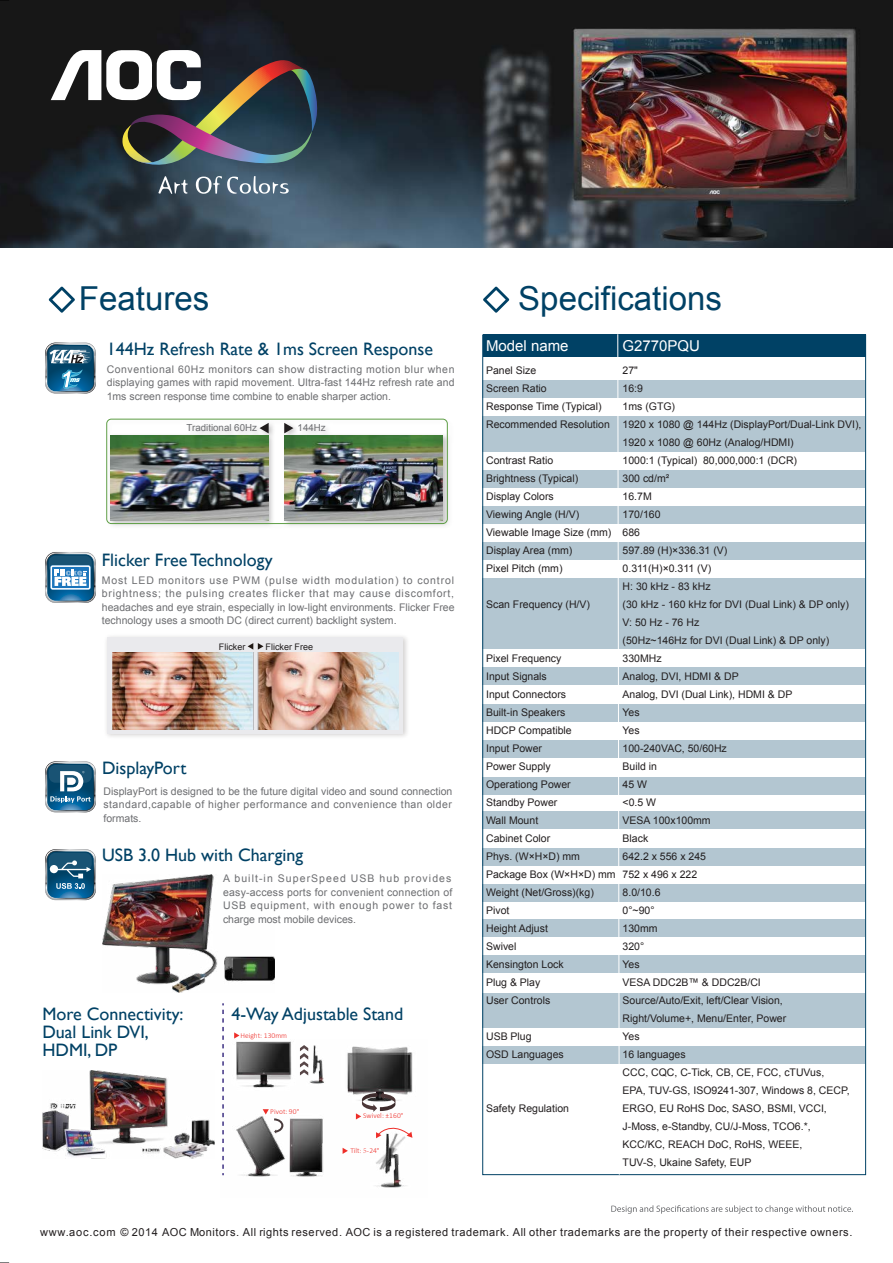
<style>
.page{position:relative;width:893px;height:1263px;background:#fff}
.page>*{position:absolute;margin:0;border:0;box-sizing:border-box;transform-origin:0 0}
.t1{font:33px "Arial";color:#004165}
.t2{font:18px/18px "Gill Sans";color:#004165}
.t3{font:15px "Arial";color:#fff}
.t4{font:11.1px "Arial";letter-spacing:.05em;color:#221e1f}
.t5{font:10.5px/18px "Arial";color:#221e1f}
.t6{font:10.5px/13.5px "Arial";color:#6d6e71;text-align:justify}
.t7{font:9.75px "Arial";color:#6d6e71}
.t8{font:9px "Arial";color:#221e1f}
.t9{font:300 7.5px "Calibri";color:#ee2e29}
.s1{font-family:"Adobe Song Std"}
</style>
<div class="page">
<img style="left:222px;top:1041px;width:191px;height:147px">
<div style="left:483px;top:335px;width:383px;height:22px;background:#004165"></div>
<div style="left:483px;top:380px;width:382px;height:18px;background:#b3c6d1"></div>
<div style="left:483px;top:470px;width:382px;height:17px;background:#b3c6d1"></div>
<div style="left:483px;top:506px;width:382px;height:17px;background:#b3c6d1"></div>
<div style="left:483px;top:542px;width:382px;height:17px;background:#b3c6d1"></div>
<div style="left:483px;top:668px;width:382px;height:17px;background:#b3c6d1"></div>
<div style="left:483px;top:704px;width:382px;height:17px;background:#b3c6d1"></div>
<div style="left:483px;top:740px;width:382px;height:18px;background:#b3c6d1"></div>
<div style="left:483px;top:777px;width:382px;height:17px;background:#b3c6d1"></div>
<div style="left:483px;top:812px;width:382px;height:17px;background:#b3c6d1"></div>
<div style="left:483px;top:848px;width:382px;height:17px;background:#b3c6d1"></div>
<div style="left:483px;top:884px;width:382px;height:18px;background:#b3c6d1"></div>
<div style="left:483px;top:919px;width:382px;height:18px;background:#b3c6d1"></div>
<div style="left:483px;top:956px;width:382px;height:17px;background:#b3c6d1"></div>
<div style="left:483px;top:1046px;width:382px;height:18px;background:#b3c6d1"></div>
<div style="left:483px;top:993px;width:382px;height:34px;background:#b3c6d1"></div>
<div style="left:483px;top:578px;width:382px;height:70px;background:#b3c6d1"></div>
<div style="left:483px;top:416px;width:382px;height:36px;background:#b3c6d1"></div>
<img style="left:0;top:0;width:893px;height:247px">
<svg style="left:51px;top:50px;width:270px;height:118px;background:#545457"></svg>
<svg style="left:158px;top:176px;width:30px;height:18px"></svg>
<svg style="left:196px;top:176px;width:93px;height:18px;background:#738695"></svg>
<img style="left:106px;top:418px;width:343px;height:108px">
<svg style="left:259px;top:423px;width:10px;height:10px"></svg>
<svg style="left:284px;top:423px;width:9px;height:10px"></svg>
<div style="left:107px;top:419px;width:341px;height:105px;border:1px solid #5e9e45;border-radius:5px"></div>
<img style="left:284px;top:435px;width:159px;height:85px">
<img style="left:110px;top:435px;width:159px;height:85px">
<svg style="left:49px;top:286px;width:26px;height:27px"></svg>
<svg style="left:483px;top:286px;width:26px;height:27px"></svg>
<svg style="left:611px;top:1205px;width:242px;height:9px"></svg>
<svg style="left:222px;top:1003px;width:2px;height:172px"></svg>
<svg style="left:300px;top:1045px;width:8px;height:30px"></svg>
<svg style="left:234px;top:1032px;width:5px;height:6px"></svg>
<svg style="left:263px;top:1109px;width:20px;height:24px"></svg>
<svg style="left:343px;top:1148px;width:5px;height:6px"></svg>
<svg style="left:356px;top:1092px;width:56px;height:46px"></svg>
<svg style="left:45px;top:761px;width:51px;height:51px;background:#52819c"></svg>
<svg style="left:617px;top:334px;width:3px;height:841px"></svg>
<img style="left:43px;top:1070px;width:172px;height:89px">
<img style="left:102px;top:875px;width:172px;height:117px">
<svg style="left:45px;top:849px;width:51px;height:51px;background:#437694"></svg>
<svg style="left:45px;top:552px;width:51px;height:51px"></svg>
<svg style="left:45px;top:343px;width:51px;height:51px;background:#4f7f9b"></svg>
<div style="left:107px;top:637px;width:296px;height:96px;background:#eaeaed"></div>
<svg style="left:248px;top:643px;width:15px;height:7px"></svg>
<img style="left:112px;top:652px;width:286px;height:78px">
<h1 class="t1" style="left:79px;top:277px;width:132px">Features</h1>
<h2 class="t2" style="left:107px;top:340px;width:328px">144Hz Refresh Rate &amp; 1ms Screen Response</h2>
<p class="t6" style="left:107px;top:363px;width:349px">Conventional 60Hz monitors can show distracting motion blur when displaying games with rapid movement. Ultra-fast 144Hz refresh rate and 1ms screen response time combine to enable sharper action.</p>
<p class="t7" style="left:187px;top:422px;width:72px">Traditional 60Hz</p>
<p class="t7" style="left:298px;top:422px;width:30px">144Hz</p>
<h2 class="t2" style="left:102px;top:551px;width:172px">Flicker Free Technology</h2>
<p class="t6" style="left:102px;top:573px;width:354px">Most LED monitors use PWM (pulse width modulation) to control brightness; the pulsing creates flicker that may cause discomfort, headaches and eye strain, especially in low-light environments. Flicker Free technology uses a smooth DC (direct current) backlight system.</p>
<p class="t8" style="left:219px;top:640px;width:28px">Flicker</p>
<p class="t8" style="left:266px;top:640px;width:49px">Flicker Free</p>
<h2 class="t2" style="left:102px;top:759px;width:86px">DisplayPort</h2>
<p class="t6" style="left:104px;top:784px;width:350px">DisplayPort is designed to be the future digital video and sound connection standard,capable of higher performance and convenience than older formats.</p>
<h2 class="t2" style="left:102px;top:846px;width:202px">USB 3.0 Hub with Charging</h2>
<p class="t6" style="left:223px;top:872px;width:231px">A built-in SuperSpeed USB hub provides easy-access ports for convenient connection of USB equipment, with enough power to fast charge most mobile devices.</p>
<h2 class="t2" style="left:42px;top:1005px;width:143px">More Connectivity:<br>Dual Link DVI,<br>HDMI, DP</h2>
<h2 class="t2" style="left:231px;top:1005px;width:173px">4-Way Adjustable Stand</h2>
<p class="t9" style="left:240px;top:1030px;width:48px">Height: 130mm</p>
<p class="t9" style="left:270px;top:1106px;width:31px">Pivot: 90°</p>
<p class="t9" style="left:363px;top:1111px;width:42px">Swivel: ±160°</p>
<p class="t9" style="left:350px;top:1146px;width:31px">Tilt<span class="s1">: 5-</span>24°</p>
<h1 class="t1" style="left:518px;top:277px;width:205px">Specifications</h1>
<h3 class="t3" style="left:486px;top:336px;width:84px">Model name</h3>
<h3 class="t3" style="left:623px;top:336px;width:79px">G2770PQU</h3>
<p class="t5" style="left:486px;top:361px;width:125px">Panel Size<br>Screen Ratio<br>Response Time (Typical)<br>Recommended Resolution</p>
<p class="t5" style="left:486px;top:451px;width:127px">Contrast Ratio<br>Brightness (Typical)<br>Display Colors<br>Viewing Angle (H/V)<br>Viewable Image Size (mm)<br>Display Area (mm)<br>Pixel Pitch (mm)</p>
<p class="t5" style="left:486px;top:595px;width:105px">Scan Frequency (H/V)</p>
<p class="t5" style="left:623px;top:361px;width:240px">27"<br>16:9<br>1ms (GTG)<br>1920 x 1080 @ 144Hz (DisplayPort/Dual-Link DVI),<br>1920 x 1080 @ 60Hz (Analog/HDMI)<br>1000:1 (Typical) 80,000,000:1 (DCR)<br>300 cd/m²<br>16.7M<br>170/160<br>686<br>597.89 (H)×336.31 (V)<br>0.311(H)×0.311 (V)<br>H: 30 kHz - 83 kHz<br>(30 kHz - 160 kHz for DVI (Dual Link) &amp; DP only)<br>V: 50 Hz - 76 Hz<br>(50Hz~146Hz for DVI (Dual Link) &amp; DP only)<br>330MHz<br>Analog, DVI, HDMI &amp; DP<br>Analog, DVI (Dual Link), HDMI &amp; DP<br>Yes<br>Yes<br>100-240VAC, 50/60Hz<br>Build in<br>45 W<br>&lt;0.5 W<br>VESA 100x100mm<br>Black<br>642.2 x 556 x 245<br>752 x 496 x 222<br>8.0/10.6<br>0°~90°<br>130mm<br>320°<br>Yes<br>VESA DDC2B™ &amp; DDC2B/CI<br>Source/Auto/Exit, left/Clear Vision,<br>Right/Volume+, Menu/Enter, Power<br>Yes<br>16 languages<br>CCC, CQC, C-Tick, CB, CE, FCC, cTUVus,<br>EPA, TUV-GS, ISO9241-307, Windows 8, CECP,<br>ERGO, EU RoHS Doc, SASO, BSMI, VCCI,<br>J-Moss, e-Standby, CU/J-Moss, TCO6.*,<br>KCC/KC, REACH DoC, RoHS, WEEE,<br>TUV-S, Ukaine Safety, EUP</p>
<p class="t5" style="left:486px;top:649px;width:131px">Pixel Frequency<br>Input Signals<br>Input Connectors<br>Built-in Speakers<br>HDCP Compatible<br>Input Power<br>Power Supply<br>Operationg Power<br>Standby Power<br>Wall Mount<br>Cabinet Color<br>Phys. (W×H×D) mm<br>Package Box (W×H×D) mm<br>Weight (Net/Gross)(kg)<br>Pivot<br>Height Adjust<br>Swivel<br>Kensington Lock<br>Plug &amp; Play<br>User Controls</p>
<p class="t5" style="left:486px;top:1027px;width:79px">USB Plug<br>OSD Languages</p>
<p class="t5" style="left:486px;top:1099px;width:84px">Safety Regulation</p>
<p class="t4" style="left:40px;top:1225px;width:814px">www.aoc.com © 2014 AOC Monitors. All rights reserved. AOC is a registered trademark. All other trademarks are the property of their respective owners.</p>
</div>
